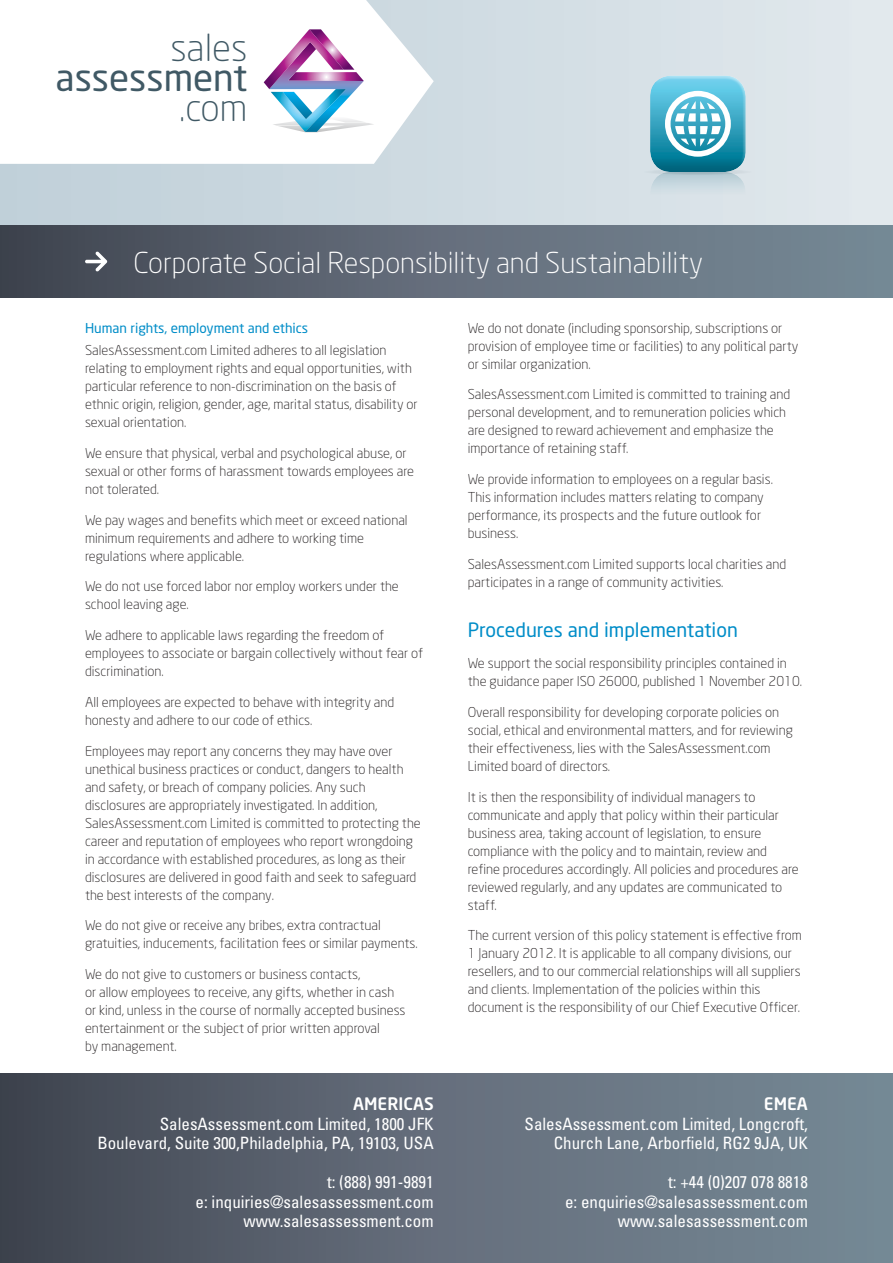
<style>
.page{position:relative;width:893px;height:1263px;background:#fff}
.page>*{position:absolute;margin:0;border:0;box-sizing:border-box;transform-origin:0 0}
.t1{font:36.9px "Neo Sans";color:#405965}
.t2{font:300 36.9px "Neo Sans";color:#405965}
.t3{font:300 28.5px "Neo Sans";color:#fff}
.body_text{font:19.5px "Neo Sans";color:#008dc8}
.t4{font:condensed 16.95px/19.5px "Univers";color:#fff;text-align:right}
.t5{font:500 16.95px "Neo Sans";color:#fff}
.body_text-2{font:300 13.5px/18px "Neo Sans";color:#231f20}
.body_text-3{font:13.5px "Neo Sans";color:#008dc8}
</style>
<div class="page">
<div style="left:0;top:1074px;width:893px;height:189px;background:linear-gradient(to right,#444854,#7b8e9b)"></div>
<div style="left:0;top:0;width:893px;height:298px;background:linear-gradient(to right,#becfd8,#e1e8ed)"></div>
<div style="left:0;top:225px;width:893px;height:73px;background:linear-gradient(to right,#444854,#7b8e9b)"></div>
<svg style="left:0;top:0;width:434px;height:164px"></svg>
<svg style="left:264px;top:29px;width:110px;height:103px"></svg>
<svg style="left:85px;top:251px;width:22px;height:21px"></svg>
<svg style="left:650px;top:174px;width:96px;height:3px"></svg>
<div style="left:649px;top:177px;width:98px;height:27px;background:#fff;opacity:.75"></div>
<svg style="left:643px;top:169px;width:110px;height:6px"></svg>
<div style="left:650px;top:76px;width:96px;height:96px;background:#00647d;border-radius:21px"></div>
<div style="left:651px;top:75px;width:97px;height:91px;background:#fff;opacity:.75"></div>
<svg style="left:665px;top:91px;width:66px;height:66px"></svg>
<p class="t2" style="left:170px;top:25px;width:78px">sales</p>
<p class="t1" style="left:56px;top:55px;width:193px">assessment</p>
<p class="t2" style="left:179px;top:86px;width:70px">.com</p>
<p class="t3" style="left:134px;top:245px;width:571px">Corporate Social Responsibility and Sustainability</p>
<p class="body_text-3" style="left:85px;top:319px;width:225px">Human rights, employment and ethics</p>
<p class="body_text-2" style="left:85px;top:341px;width:334px">SalesAssessment.com Limited adheres to all legislation relating to employment rights and equal opportunities, with particular reference to non-discrimination on the basis of ethnic origin, religion, gender, age, marital status, disability or sexual orientation.</p>
<p class="body_text-2" style="left:85px;top:444px;width:331px">We ensure that physical, verbal and psychological abuse, or sexual or other forms of harassment towards employees are not tolerated.</p>
<p class="body_text-2" style="left:85px;top:510px;width:324px">We pay wages and benefits which meet or exceed national minimum requirements and adhere to working time regulations where applicable.</p>
<p class="body_text-2" style="left:85px;top:577px;width:315px">We do not use forced labor nor employ workers under the school leaving age.</p>
<p class="body_text-2" style="left:85px;top:626px;width:340px">We adhere to applicable laws regarding the freedom of employees to associate or bargain collectively without fear of discrimination.</p>
<p class="body_text-2" style="left:85px;top:693px;width:311px">All employees are expected to behave with integrity and honesty and adhere to our code of ethics.</p>
<p class="body_text-2" style="left:85px;top:741px;width:337px">Employees may report any concerns they may have over unethical business practices or conduct, dangers to health and safety, or breach of company policies. Any such disclosures are appropriately investigated. In addition, SalesAssessment.com Limited is committed to protecting the career and reputation of employees who report wrongdoing in accordance with established procedures, as long as their disclosures are delivered in good faith and seek to safeguard the best interests of the company.</p>
<p class="body_text-2" style="left:85px;top:916px;width:334px">We do not give or receive any bribes, extra contractual gratuities, inducements, facilitation fees or similar payments.</p>
<p class="body_text-2" style="left:85px;top:965px;width:322px">We do not give to customers or business contacts,<br>or allow employees to receive, any gifts, whether in cash or kind, unless in the course of normally accepted business entertainment or the subject of prior written approval<br>by management.</p>
<p class="t5" style="left:353px;top:1093px;width:82px">AMERICAS</p>
<p class="t4" style="left:97px;top:1113px;width:338px">SalesAssessment.com Limited, 1800 JFK<br>Boulevard, Suite 300,Philadelphia, PA, 19103, USA</p>
<p class="t4" style="left:327px;top:1172px;width:108px">t: (888) 991-9891</p>
<p class="t4" style="left:196px;top:1191px;width:240px">e: inquiries@salesassessment.com</p>
<p class="t4" style="left:244px;top:1211px;width:192px">www.salesassessment.com</p>
<p class="body_text-2" style="left:468px;top:319px;width:332px">We do not donate (including sponsorship, subscriptions or provision of employee time or facilities) to any political party or similar organization.</p>
<p class="body_text-2" style="left:468px;top:385px;width:324px">SalesAssessment.com Limited is committed to training and personal development, and to remuneration policies which are designed to reward achievement and emphasize the importance of retaining staff.</p>
<p class="body_text-2" style="left:468px;top:470px;width:307px">We provide information to employees on a regular basis.<br>This information includes matters relating to company performance, its prospects and the future outlook for business.</p>
<p class="body_text-2" style="left:468px;top:555px;width:320px">SalesAssessment.com Limited supports local charities and participates in a range of community activities.</p>
<p class="body_text" style="left:468px;top:618px;width:272px">Procedures and implementation</p>
<p class="body_text-2" style="left:468px;top:654px;width:336px">We support the social responsibility principles contained in the guidance paper ISO 26000, published 1 November 2010.</p>
<p class="body_text-2" style="left:468px;top:703px;width:327px">Overall responsibility for developing corporate policies on social, ethical and environmental matters, and for reviewing their effectiveness, lies with the SalesAssessment.com Limited board of directors.</p>
<p class="body_text-2" style="left:468px;top:787px;width:332px">It is then the responsibility of individual managers to communicate and apply that policy within their particular business area, taking account of legislation, to ensure compliance with the policy and to maintain, review and refine procedures accordingly. All policies and procedures are reviewed regularly, and any updates are communicated to staff.</p>
<p class="body_text-2" style="left:468px;top:926px;width:336px">The current version of this policy statement is effective from 1 January 2012. It is applicable to all company divisions, our resellers, and to our commercial relationships will all suppliers and clients. Implementation of the policies within this document is the responsibility of our Chief Executive Officer.</p>
<p class="t5" style="left:764px;top:1093px;width:46px">EMEA</p>
<p class="t4" style="left:524px;top:1113px;width:285px">SalesAssessment.com Limited, Longcroft,<br>Church Lane, Arborfield, RG2 9JA, UK</p>
<p class="t4" style="left:668px;top:1172px;width:141px">t: +44 (0)207 078 8818</p>
<p class="t4" style="left:565px;top:1191px;width:244px">e: enquiries@salesassessment.com</p>
<p class="t4" style="left:618px;top:1211px;width:192px">www.salesassessment.com</p>
</div>
